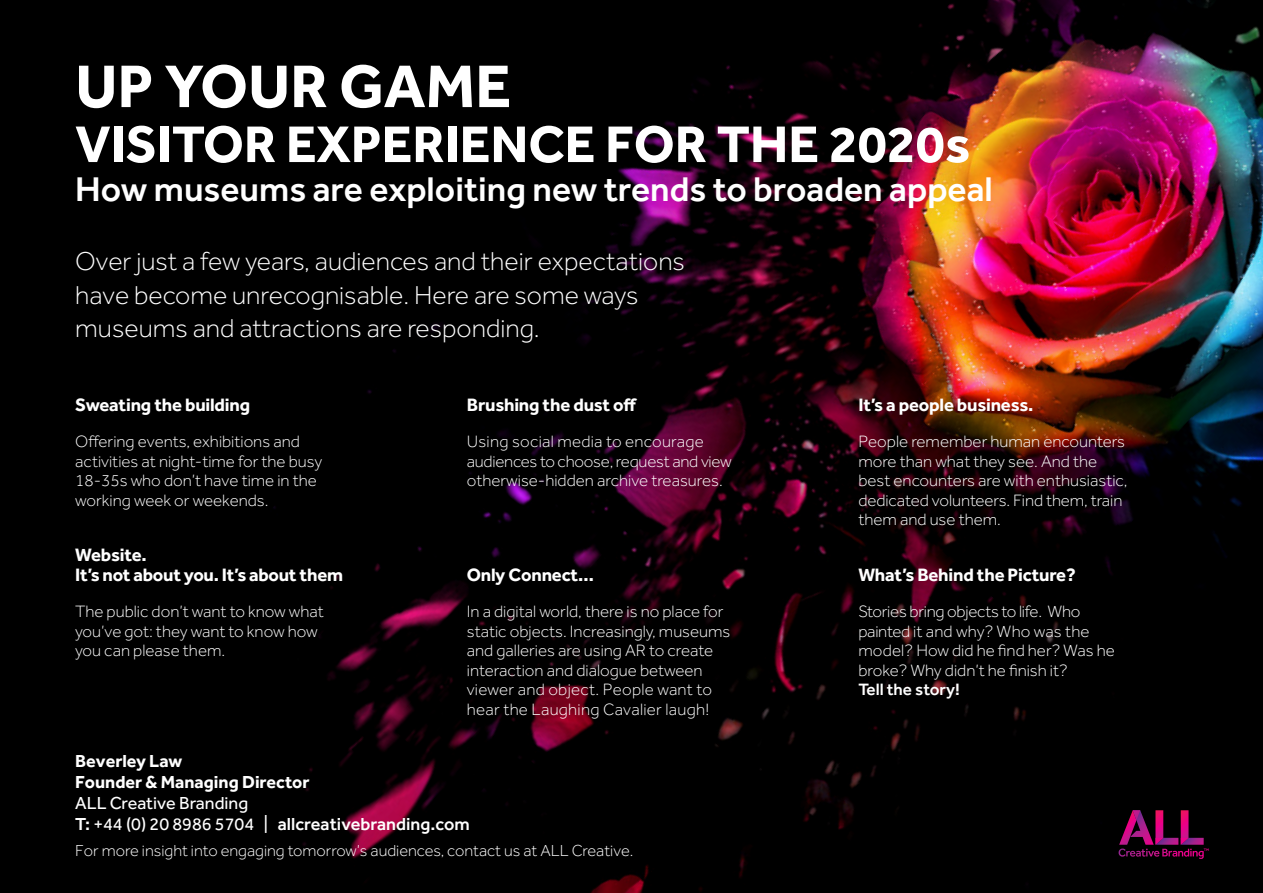
<style>
.page{position:relative;width:1263px;height:893px;background:#fff}
.page>*{position:absolute;margin:0;border:0;box-sizing:border-box;transform-origin:0 0}
.t1{font:700 62.1px "Effra";color:#fff}
.t2{font:700 53.25px "Effra";color:#fff}
.t3{font:500 35.4px "Effra";color:#fff}
.t4{font:300 26.7px/33.5px "Effra";color:#fff}
.t5{font:700 18.6px/19.6px "Effra";letter-spacing:-.01em;color:#fff}
.t6{font:18px/21px "Effra";color:#fff}
.t7{font:700 18px/21px "Effra";color:#fff}
.t8{font:300 16.95px/19.6px "Effra";color:#fff}
.t9{font:500 16.95px "Effra";color:#fff}
.t10{font:300 16.5px "Effra";color:#fff}
.t11{font:500 3.75px "Effra";color:#ec008c}
.s1{font-weight:500}
</style>
<div class="page">
<img style="left:0;top:0;width:1263px;height:893px">
<svg style="left:1118px;top:810px;width:86px;height:47px"></svg>
<h1 class="t1" style="left:75px;top:49px;width:437px">UP YOUR GAME</h1>
<h2 class="t2" style="left:75px;top:112px;width:896px">VISITOR EXPERIENCE FOR THE 2020s</h2>
<h3 class="t3" style="left:75px;top:168px;width:919px">How museums are exploiting new trends to broaden appeal</h3>
<h3 class="t4" style="left:75px;top:245px;width:611px">Over just a few years, audiences and their expectations have become unrecognisable. Here are some ways museums and attractions are responding.</h3>
<p class="t5" style="left:75px;top:394px;width:176px">Sweating the building</p>
<p class="t8" style="left:75px;top:432px;width:249px">Offering events, exhibitions and activities at night-time for the busy<br>18-35s who don’t have time in the working week or weekends.</p>
<p class="t5" style="left:75px;top:545px;width:269px">Website.<br>It’s not about you. It’s about them</p>
<p class="t8" style="left:75px;top:601px;width:250px">The public don’t want to know what you’ve got: they want to know how you can please them.</p>
<p class="t5" style="left:467px;top:394px;width:172px">Brushing the dust off</p>
<p class="t5" style="left:858px;top:394px;width:177px">It’s a people business.</p>
<p class="t8" style="left:467px;top:432px;width:266px">Using social media to encourage audiences to choose, request and view otherwise-hidden archive treasures.</p>
<p class="t8" style="left:858px;top:432px;width:271px">People remember human encounters more than what they see. And the best encounters are with enthusiastic, dedicated volunteers. Find them, train them and use them.</p>
<p class="t5" style="left:467px;top:564px;width:129px">Only Connect…</p>
<p class="t5" style="left:858px;top:564px;width:219px">What’s Behind the Picture?</p>
<p class="t8" style="left:467px;top:601px;width:265px">In a digital world, there is no place for static objects. Increasingly, museums and galleries are using AR to create interaction and dialogue between viewer and object. People want to hear the Laughing Cavalier laugh!</p>
<p class="t8" style="left:858px;top:601px;width:258px">Stories bring objects to life. Who painted it and why? Who was the model? How did he find her? Was he broke? Why didn’t he finish it?</p>
<p class="t9" style="left:858px;top:680px;width:103px">Tell the story!</p>
<p class="t7" style="left:75px;top:750px;width:236px">Beverley Law<br>Founder &amp; Managing Director</p>
<p class="t6" style="left:75px;top:792px;width:396px">ALL Creative Branding<br><span class="s1">T:</span> +44 (0) 20 8986 5704 | <span class="s1">allcreativebranding.com</span></p>
<p class="t10" style="left:75px;top:841px;width:560px">For more insight into engaging tomorrow’s audiences, contact us at ALL Creative.</p>
<p class="t11" style="left:1204px;top:848px;width:7px">TM</p>
</div>
